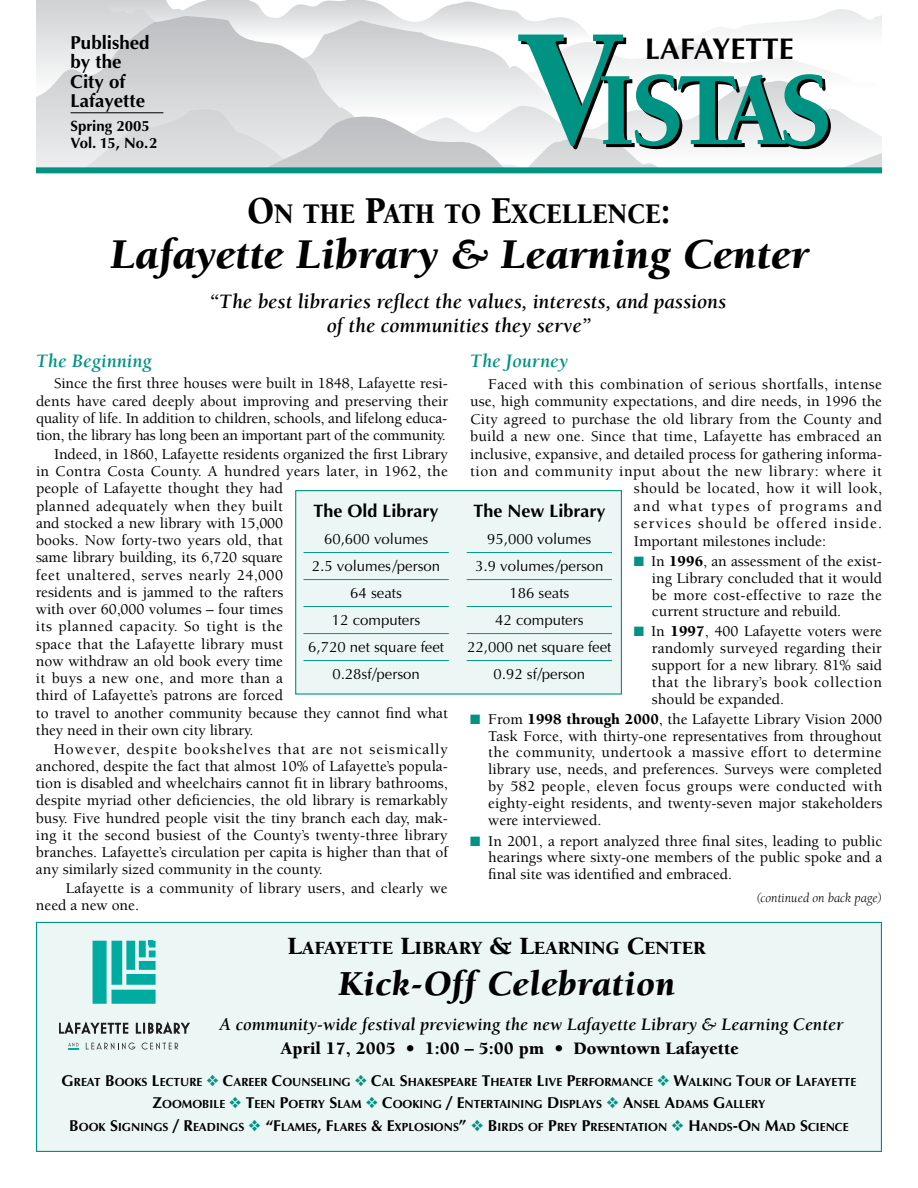
<style>
.page{position:relative;width:918px;height:1188px;background:#fff}
.page>*{position:absolute;margin:0;border:0;box-sizing:border-box;transform-origin:0 0}
.t1{font:900 106.95px "Berkeley";letter-spacing:-.075em;color:#009383;scale:.9 1}
.t2{font:italic 900 43.5px "Berkeley";letter-spacing:.01em;color:#000}
.t3{font:italic 900 36px "Berkeley";letter-spacing:.025em;color:#000}
.t4{font:700 30px "Optima";color:#000}
.t5{font:900 29.25px "Berkeley";color:#000;scale:.9 1}
.t6{font:italic 700 21px/24px "Berkeley";color:#000}
.t7{font:italic 700 19.5px "Berkeley";color:#009383}
.t8{font:900 19.2px "Berkeley";color:#000}
.t9{font:700 18.75px/19.5px "Optima";color:#000}
.t10{font:italic 700 18px "Berkeley";color:#000}
.t11{font:900 18px "Berkeley";color:#000}
.t12{font:700 18px "Optima";color:#000}
.t13{font:500 15.3px/17.2px "Berkeley";color:#000;text-align:justify}
.t14{font:500 15.3px "Berkeley";letter-spacing:.02em;color:#000}
.t15{font:500 15.3px "Berkeley";letter-spacing:.035em;color:#000}
.t16{font:500 15.3px "Berkeley";letter-spacing:.025em;color:#000}
.t17{font:500 15.3px "Berkeley";letter-spacing:.065em;color:#000}
.t18{font:500 15.3px "Berkeley";letter-spacing:.08em;color:#000}
.t19{font:15px/27px "Optima";color:#000;text-align:center}
.t20{font:700 15px/16.5px "Optima";color:#000}
.t21{font:italic 13.5px "Berkeley";color:#000}
.t22{font:700 11.85px/22.5px "Optima";color:#000;text-align:center}
.s1{font-size:172.5px}
.s2{font-size:39px}
.s3{color:#009383}
.s4{font-weight:900}
.s5{font-size:25.5px}
.s6{font-size:15.75px}
</style>
<div class="page">
<img style="left:245px;top:1px;width:276px;height:15px">
<img style="left:36px;top:1px;width:209px;height:15px">
<img style="left:36px;top:16px;width:609px;height:93px">
<img style="left:358px;top:81px;width:499px;height:36px">
<img style="left:57px;top:117px;width:825px;height:50px">
<div style="left:36px;top:167px;width:846px;height:6px;background:#009383"></div>
<hr style="left:71px;top:112px;width:92px;height:1px;background:#000">
<div style="left:296px;top:491px;width:325px;height:203px;background:#ebf6f5"></div>
<div style="left:295px;top:490px;width:327px;height:205px;border:1px solid #009383"></div>
<div style="left:37px;top:922px;width:844px;height:229px;background:#ebf6f5"></div>
<div style="left:36px;top:922px;width:846px;height:230px;border:1px solid #009383"></div>
<svg style="left:59px;top:1023px;width:69px;height:10px"></svg>
<svg style="left:136px;top:1023px;width:53px;height:10px"></svg>
<svg style="left:86px;top:1043px;width:49px;height:7px"></svg>
<svg style="left:142px;top:1043px;width:36px;height:7px"></svg>
<svg style="left:68px;top:1043px;width:11px;height:6px"></svg>
<svg style="left:93px;top:941px;width:63px;height:63px"></svg>
<hr style="left:303px;top:552px;width:146px;height:1px;background:#009383">
<hr style="left:303px;top:579px;width:146px;height:1px;background:#009383">
<hr style="left:303px;top:606px;width:146px;height:1px;background:#009383">
<hr style="left:303px;top:633px;width:146px;height:1px;background:#009383">
<hr style="left:303px;top:660px;width:146px;height:1px;background:#009383">
<hr style="left:467px;top:552px;width:145px;height:1px;background:#009383">
<hr style="left:467px;top:579px;width:145px;height:1px;background:#009383">
<hr style="left:467px;top:606px;width:145px;height:1px;background:#009383">
<hr style="left:467px;top:633px;width:145px;height:1px;background:#009383">
<hr style="left:467px;top:660px;width:145px;height:1px;background:#009383">
<p class="t9" style="left:71px;top:32px;width:81px">Published by the<br>City of<br>Lafayette</p>
<p class="t20" style="left:71px;top:118px;width:89px">Spring 2005<br>Vol. 15, No.2</p>
<h1 class="t1" style="left:519px;top:69px;width:349px"><span class="s1">V</span>ISTAS</h1>
<h3 class="t4" style="left:645px;top:31px;width:150px">LAFAYETTE</h3>
<h3 class="t5" style="left:247px;top:202px;width:472px"><span class="s2">O</span>N THE <span class="s2">P</span>ATH TO <span class="s2">E</span>XCELLENCE<span class="s2">:</span></h3>
<h2 class="t2" style="left:111px;top:237px;width:699px">Lafayette Library &amp; Learning Center</h2>
<h3 class="t6" style="left:327px;top:291px;width:401px;text-indent:-117px">“The best libraries reflect the values, interests, and passions of the communities they serve”</h3>
<p class="t7" style="left:36px;top:353px;width:117px">The Beginning</p>
<p class="t13" style="left:36px;top:376px;width:414px;text-indent:18px">Since the first three houses were built in 1848, Lafayette resi&shy;dents have cared deeply about improving and preserving their quality of life. In addition to children, schools, and lifelong educa&shy;tion, the library has long been an important part of the community.</p>
<p class="t13" style="left:36px;top:447px;width:414px;text-align:left;text-indent:18px">Indeed, in 1860, Lafayette residents organized the first Library in Contra Costa County. A hundred years later, in 1962, the people of Lafayette thought they had<br>planned adequately when they built<br>and stocked a new library with 15,000<br>books. Now forty-two years old, that<br>same library building, its 6,720 square<br>feet unaltered, serves nearly 24,000<br>residents and is jammed to the rafters<br>with over 60,000 volumes – four times<br>its planned capacity. So tight is the<br>space that the Lafayette library must<br>now withdraw an old book every time<br>it buys a new one, and more than a<br>third of Lafayette’s patrons are forced<br>to travel to another community because they cannot find what they need in their own city library.</p>
<p class="t13" style="left:36px;top:742px;width:413px;text-indent:18px">However, despite bookshelves that are not seismically anchored, despite the fact that almost 10% of Lafayette’s popula&shy;tion is disabled and wheelchairs cannot fit in library bathrooms, despite myriad other deficiencies, the old library is remarkably busy. Five hundred people visit the tiny branch each day, mak&shy;ing it the second busiest of the County’s twenty-three library branches. Lafayette’s circulation per capita is higher than that of any similarly sized community in the county.</p>
<p class="t13" style="left:36px;top:881px;width:413px;text-indent:30px">Lafayette is a community of library users, and clearly we need a new one.</p>
<p class="t12" style="left:314px;top:500px;width:127px">The Old Library</p>
<p class="t19" style="left:308px;top:525px;width:137px">60,600 volumes<br>2.5 volumes/person<br>64 seats<br>12 computers<br>6,720 net square feet<br>0.28sf/person</p>
<p class="t7" style="left:470px;top:353px;width:100px">The Journey</p>
<p class="t14" style="left:488px;top:378px;width:395px">Faced with this combination of serious shortfalls, intense</p>
<p class="t13" style="left:470px;top:394px;width:413px">use, high community expectations, and dire needs, in 1996 the</p>
<p class="t13" style="left:470px;top:411px;width:413px">City agreed to purchase the old library from the County and</p>
<p class="t13" style="left:470px;top:429px;width:413px">build a new one. Since that time, Lafayette has embraced an</p>
<p class="t13" style="left:470px;top:446px;width:413px">inclusive, expansive, and detailed process for gathering informa-</p>
<p class="t15" style="left:470px;top:465px;width:413px">tion and community input about the new library: where it</p>
<p class="t16" style="left:634px;top:483px;width:249px">should be located, how it will look,</p>
<p class="t18" style="left:634px;top:500px;width:250px">and what types of programs and</p>
<p class="t17" style="left:634px;top:518px;width:250px">services should be offered inside.</p>
<p class="t13" style="left:634px;top:534px;width:194px">Important milestones include:</p>
<p class="t13" style="left:652px;top:554px;width:232px;line-height:16.8px;text-indent:-18px"><span class="s3">■</span> In <span class="s4">1996</span>, an assessment of the exist&shy;ing Library concluded that it would be more cost-effective to raze the current structure and rebuild.</p>
<p class="t13" style="left:652px;top:624px;width:232px;text-indent:-18px"><span class="s3">■</span> In <span class="s4">1997</span>, 400 Lafayette voters were randomly surveyed regarding their support for a new library. 81% said that the library’s book collection should be expanded.</p>
<p class="t13" style="left:488px;top:712px;width:396px;line-height:16.8px;text-indent:-18px"><span class="s3">■</span> From <span class="s4">1998 through 2000</span>, the Lafayette Library Vision 2000<br>Task Force, with thirty-one representatives from throughout the community, undertook a massive effort to determine library use, needs, and preferences. Surveys were completed by 582 people, eleven focus groups were conducted with eighty-eight residents, and twenty-seven major stakeholders were interviewed.</p>
<p class="t13" style="left:488px;top:834px;width:395px;line-height:16.8px;text-indent:-18px"><span class="s3">■</span> In 2001, a report analyzed three final sites, leading to public hearings where sixty-one members of the public spoke and a final site was identified and embraced.</p>
<p class="t12" style="left:473px;top:500px;width:134px">The New Library</p>
<p class="t19" style="left:467px;top:525px;width:146px">95,000 volumes<br>3.9 volumes/person<br>186 seats<br>42 computers<br>22,000 net square feet<br>0.92 sf/person</p>
<p class="t21" style="left:756px;top:892px;width:127px">(continued on back page)</p>
<p class="t8" style="left:287px;top:941px;width:420px"><span class="s5">L</span>AFAYETTE <span class="s5">L</span>IBRARY <span class="s5">&amp; L</span>EARNING <span class="s5">C</span>ENTER</p>
<h3 class="t3" style="left:339px;top:969px;width:338px">Kick-Off Celebration</h3>
<p class="t10" style="left:219px;top:1017px;width:625px">A community-wide festival previewing the new Lafayette Library &amp; Learning Center</p>
<p class="t11" style="left:281px;top:1041px;width:459px">April 17, 2005 • 1:00 – 5:00 pm • Downtown Lafayette</p>
<p class="t22" style="left:62px;top:1070px;width:796px"><span class="s6">G</span>REAT <span class="s6">B</span>OOKS <span class="s6">L</span>ECTURE <span class="s3">❖</span> <span class="s6">C</span>AREER <span class="s6">C</span>OUNSELING <span class="s3">❖</span> <span class="s6">C</span>AL <span class="s6">S</span>HAKESPEARE <span class="s6">T</span>HEATER <span class="s6">L</span>IVE <span class="s6">P</span>ERFORMANCE <span class="s3">❖</span> <span class="s6">W</span>ALKING <span class="s6">T</span>OUR OF <span class="s6">L</span>AFAYETTE<br><span class="s6">Z</span>OOMOBILE <span class="s3">❖</span> <span class="s6">T</span>EEN <span class="s6">P</span>OETRY <span class="s6">S</span>LAM <span class="s3">❖</span> <span class="s6">C</span>OOKING <span class="s6">/ E</span>NTERTAINING <span class="s6">D</span>ISPLAYS <span class="s3">❖</span> <span class="s6">A</span>NSEL <span class="s6">A</span>DAMS <span class="s6">G</span>ALLERY<br><span class="s6">B</span>OOK <span class="s6">S</span>IGNINGS <span class="s6">/ R</span>EADINGS <span class="s3">❖</span> <span class="s6">“F</span>LAMES<span class="s6">, F</span>LARES <span class="s6">&amp; E</span>XPLOSIONS<span class="s6">”</span> <span class="s3">❖</span> <span class="s6">B</span>IRDS OF <span class="s6">P</span>REY <span class="s6">P</span>RESENTATION <span class="s3">❖</span> <span class="s6">H</span>ANDS<span class="s6">-O</span>N <span class="s6">M</span>AD <span class="s6">S</span>CIENCE</p>
</div>
